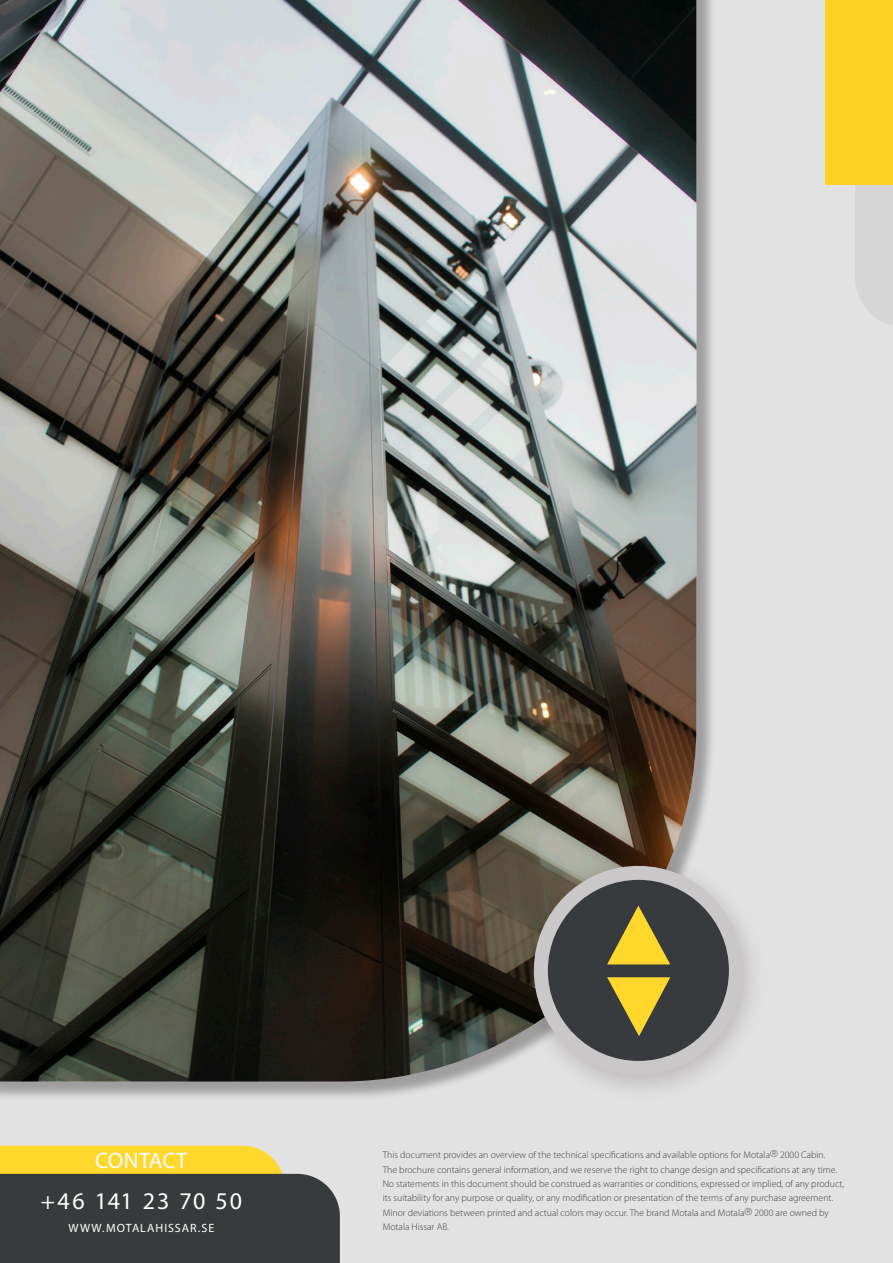
<style>
.page{position:relative;width:893px;height:1263px;background:#e2e2e2}
.page>*{position:absolute;margin:0;border:0;box-sizing:border-box;transform-origin:0 0}
.t1{font:24px "Myriad Pro";letter-spacing:.07em;color:#fff}
.t2{font:22.5px "Myriad Pro";color:#fff}
.t3{font:12px "Myriad Pro";letter-spacing:.08em;color:#fff}
.t4{font:300 9.75px/14.4px "Myriad Pro";color:#3e3e3f}
</style>
<div class="page">
<div style="left:0;top:0;width:715px;height:1100px;background:#231f20;opacity:.35"></div>
<img style="left:0;top:0;width:696px;height:1081px">
<img style="left:507px;top:842px;width:208px;height:258px">
<svg style="left:522px;top:854px;width:232px;height:233px"></svg>
<div style="left:548px;top:880px;width:181px;height:181px;background:#383b3d;border-radius:50%"></div>
<svg style="left:607px;top:905px;width:63px;height:59px"></svg>
<svg style="left:607px;top:977px;width:63px;height:59px"></svg>
<svg style="left:855px;top:185px;width:38px;height:141px"></svg>
<div style="left:826px;top:0;width:67px;height:185px;background:#ffd224"></div>
<svg style="left:0;top:1146px;width:340px;height:117px;background:#676242"></svg>
<h2 class="t2" style="left:95px;top:1146px;width:94px">CONTACT</h2>
<h1 class="t1" style="left:41px;top:1186px;width:203px">+46 141 23 70 50</h1>
<p class="t3" style="left:69px;top:1220px;width:147px">WWW.MOTALAHISSAR.SE</p>
<p class="t4" style="left:383px;top:1148px;width:463px">This document provides an overview of the technical specifications and available options for Motala<sup>®</sup> 2000 Cabin.<br>The brochure contains general information, and we reserve the right to change design and specifications at any time.<br>No statements in this document should be construed as warranties or conditions, expressed or implied, of any product, its suitability for any purpose or quality, or any modification or presentation of the terms of any purchase agreement.<br>Minor deviations between printed and actual colors may occur. The brand Motala and Motala<sup>®</sup> 2000 are owned by Motala Hissar AB.</p>
</div>
